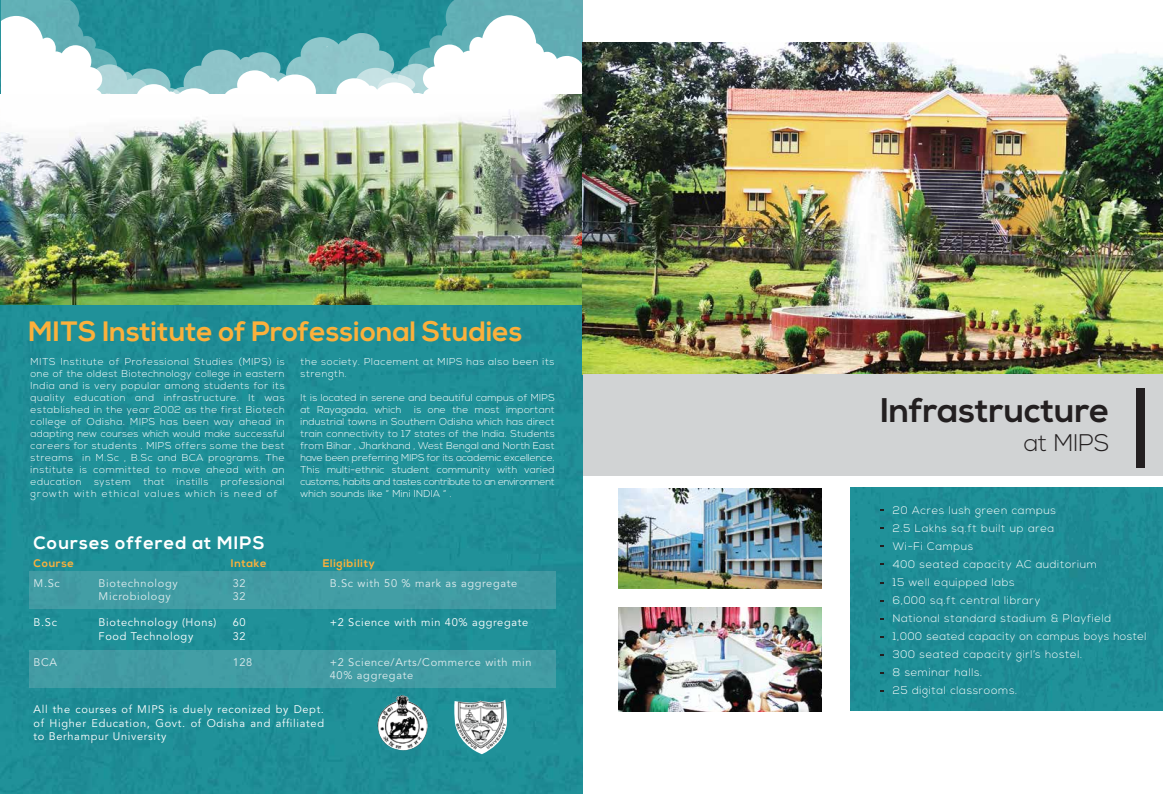
<style>
.page{position:relative;width:1163px;height:794px;background:#fff}
.page>*{position:absolute;margin:0;border:0;box-sizing:border-box;transform-origin:0 0}
.t1{font:700 34.1px "Nexa";color:#231f20}
.t2{font:700 28px "Nexa";color:#fbb03b}
.t3{font:300 24px "Nexa";color:#231f20}
.t4{font:700 18px "Nexa";letter-spacing:.06em;color:#fff}
.t5{font:11px/13.2px "Avenir";letter-spacing:.06em;color:#fff}
.t6{font:300 11px/18px "Nexa";letter-spacing:.06em;color:#fff}
.t7{font:700 11px "Nexa";letter-spacing:.06em;color:#fbb03b}
.t8{font:300 10px/12px "Nexa";letter-spacing:.02em;color:#fff;text-align:justify}
.t9{font:300 10px/12px "Nexa";letter-spacing:.06em;color:#fff}
</style>
<div class="page">
<div style="left:0;top:0;width:582px;height:794px;background:#209098"></div>
<svg style="left:1px;top:0;width:587px;height:95px"></svg>
<img style="left:1px;top:95px;width:582px;height:210px">
<img style="left:618px;top:488px;width:203px;height:101px">
<img style="left:618px;top:607px;width:203px;height:104px">
<img style="left:583px;top:43px;width:579px;height:331px">
<div style="left:850px;top:487px;width:312px;height:223px;background:#1e8d96"></div>
<div style="left:582px;top:374px;width:580px;height:102px;background:#d1d3d4"></div>
<div style="left:1136px;top:388px;width:8px;height:80px;background:#231f20"></div>
<img style="left:451px;top:697px;width:58px;height:58px">
<div style="left:29px;top:571px;width:527px;height:37px;background:#429da4"></div>
<div style="left:29px;top:650px;width:527px;height:37px;background:#429da4"></div>
<img style="left:377px;top:695px;width:50px;height:55px">
<h2 class="t2" style="left:29px;top:315px;width:495px">MITS Institute of Professional Studies</h2>
<p class="t8" style="left:31px;top:356px;width:255px">MITS Institute of Professional Studies (MIPS) is one of the oldest Biotechnology college in eastern India and is very popular among students for its quality education and infrastructure. It was established in the year 2002 as the first Biotech college of Odisha. MIPS has been way ahead in adapting new courses which would make successful careers for students . MIPS offers some the best streams in M.Sc , B.Sc and BCA programs. The institute is committed to move ahead with an education system that instills professional growth with ethical values which is need of</p>
<p class="t9" style="left:300px;top:356px;width:255px">the society. Placement at MIPS has also been its strength.</p>
<p class="t8" style="left:300px;top:392px;width:255px">It is located in serene and beautiful campus of MIPS at Rayagada, which</p>
<p class="t8" style="left:300px;top:404px;width:255px;text-indent:114px">is one the most important industrial towns in Southern Odisha which has direct train connectivity to 17 states of the India. Students from Bihar , Jharkhand , West Bengal and North East have been preferring MIPS for its academic excellence.<br>This multi-ethnic student community with varied customs, habits and tastes contribute to an environment which sounds like “ Mini INDIA “ .</p>
<h3 class="t4" style="left:34px;top:532px;width:232px">Courses offered at MIPS</h3>
<p class="t5" style="left:99px;top:576px;width:81px">Biotechnology<br>Microbiology</p>
<p class="t5" style="left:99px;top:616px;width:119px">Biotechnology (Hons)<br>Food Technology</p>
<p class="t7" style="left:34px;top:556px;width:42px">Course</p>
<p class="t7" style="left:231px;top:556px;width:37px">Intake</p>
<p class="t7" style="left:323px;top:556px;width:54px">Eligibility</p>
<p class="t5" style="left:330px;top:576px;width:189px">B.Sc with 50 % mark as aggregate</p>
<p class="t5" style="left:330px;top:616px;width:200px">+2 Science with min 40% aggregate</p>
<p class="t5" style="left:330px;top:656px;width:203px">+2 Science/Arts/Commerce with min<br>40% aggregate</p>
<p class="t5" style="left:34px;top:576px;width:28px">M.Sc</p>
<p class="t5" style="left:34px;top:616px;width:25px">B.Sc</p>
<p class="t5" style="left:34px;top:656px;width:25px">BCA</p>
<p class="t5" style="left:233px;top:576px;width:14px">32<br>32</p>
<p class="t5" style="left:233px;top:616px;width:14px">60<br>32</p>
<p class="t5" style="left:233px;top:656px;width:21px">128</p>
<p class="t5" style="left:34px;top:703px;width:292px;text-align:justify">All the courses of MIPS is duely reconized by Dept. of Higher Education, Govt. of Odisha and affiliated to Berhampur University</p>
<h1 class="t1" style="left:880px;top:391px;width:230px">Infrastructure</h1>
<h3 class="t3" style="left:1023px;top:429px;width:87px">at MIPS</h3>
<p class="t6" style="left:892px;top:501px;width:255px">20 Acres lush green campus<br>2.5 Lakhs sq.ft built up area<br>Wi-Fi Campus<br>400 seated capacity AC auditorium<br>15 well equipped labs<br>6,000 sq.ft central library<br>National standard stadium &amp; Playfield<br>1,000 seated capacity on campus boys hostel<br>300 seated capacity girl’s hostel.<br>8 seminar halls.<br>25 digital classrooms.</p>
</div>
